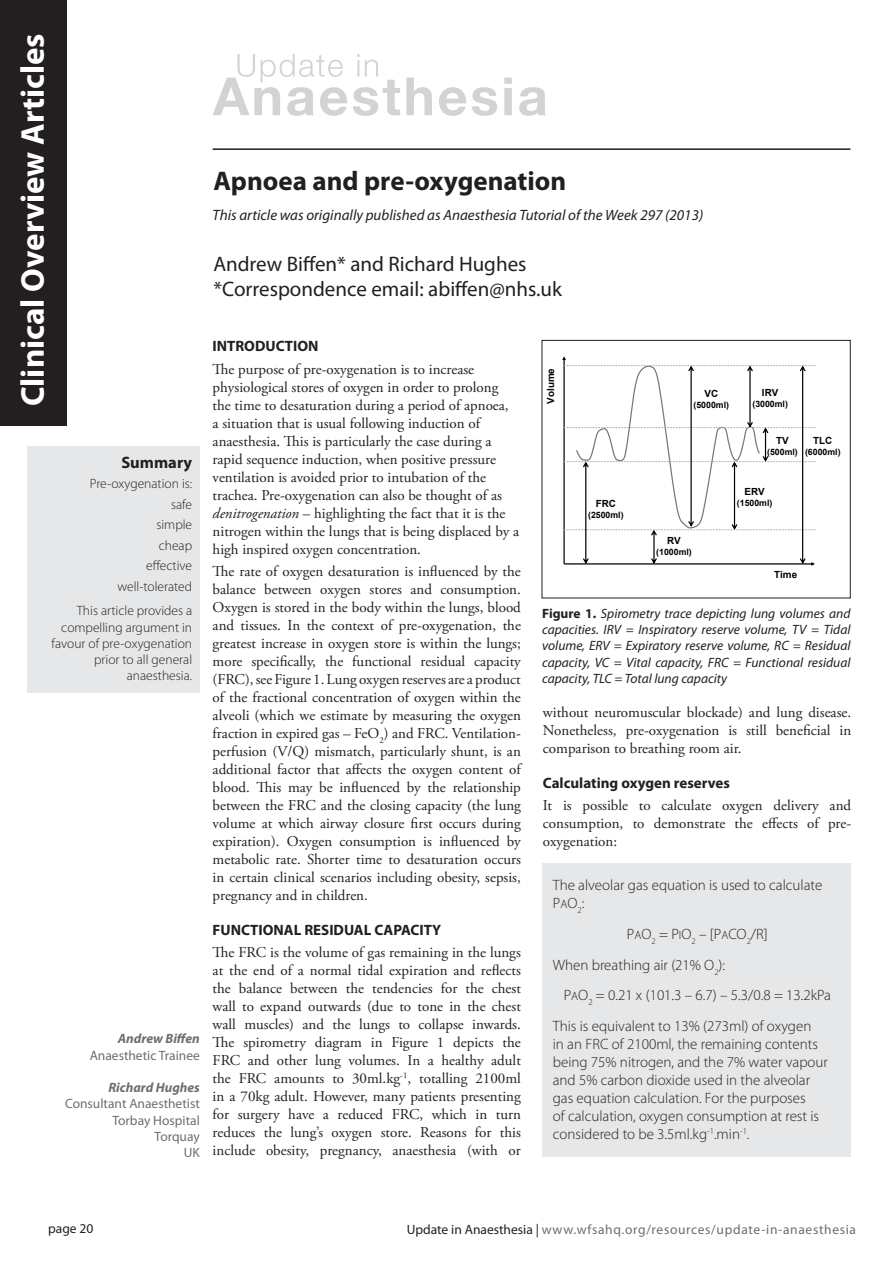
<style>
.page{position:relative;width:893px;height:1263px;background:#fff}
.page>*{position:absolute;margin:0;border:0;box-sizing:border-box;transform-origin:0 0}
.t1{font:700 33px "Myriad Pro";color:#fff}
.t2{font:700 27px "Myriad Pro";color:#231f20}
.t3{font:21px/25.2px "Myriad Pro";color:#231f20}
.t4{font:700 16.5px "Myriad Pro";color:#231f20}
.t5{font:15px/18px "Adobe Garamond Pro";color:#231f20;text-align:justify}
.t6{font:300 15px/18px "Myriad Pro";color:#231f20}
.t7{font:italic 15px "Myriad Pro";color:#231f20}
.t8{font:700 15px "Myriad Pro";color:#231f20}
.t9{font:italic 13.5px/16.2px "Myriad Pro";color:#231f20;text-align:justify}
.t10{font:300 13.5px/20.4px "Myriad Pro";color:#231f20;text-align:right}
.t11{font:13.5px "Myriad Pro";letter-spacing:.05em;color:#6d6e71}
.t12{font:13.5px/16.2px "Myriad Pro";color:#6d6e71;text-align:right}
.t13{font:italic 700 13.5px "Myriad Pro";color:#6d6e71}
.t14{font:13.5px "Myriad Pro";color:#231f20}
.t15{font:700 9.9px "Arial";color:#000}
.t16{font:700 8.7px "Arial";color:#000}
.s1{font-style:italic}
.s2{font-weight:700;font-style:normal}
.s3{font-size:12px}
.s4{color:#231f20}
</style>
<div class="page">
<div style="left:542px;top:863px;width:308px;height:294px;background:#e6e7e8"></div>
<hr style="left:213px;top:148px;width:637px;height:2px;background:#231f20">
<div style="left:27px;top:446px;width:173px;height:247px;background:#e6e7e8"></div>
<div style="left:0;top:0;width:67px;height:425px;background:#231f20"></div>
<svg style="left:562px;top:356px;width:253px;height:210px"></svg>
<svg style="left:213px;top:54px;width:333px;height:62px"></svg>
<h1 class="t1" style="left:11px;top:406px;width:374px;rotate:-90deg">Clinical Overview Articles</h1>
<p class="t4" style="left:121px;top:452px;width:72px">Summary</p>
<p class="t10" style="left:90px;top:474px;width:104px">Pre-oxygenation is: safe<br>simple<br>cheap<br>effective well-tolerated</p>
<p class="t10" style="left:52px;top:603px;width:142px;line-height:16.2px">This article provides a compelling argument in favour of pre-oxygenation prior to all general anaesthesia.</p>
<p class="t13" style="left:118px;top:1030px;width:83px">Andrew Biffen</p>
<p class="t12" style="left:90px;top:1047px;width:112px">Anaesthetic Trainee</p>
<p class="t13" style="left:108px;top:1079px;width:93px">Richard Hughes</p>
<p class="t12" style="left:65px;top:1095px;width:136px">Consultant Anaesthetist<br>Torbay Hospital<br>Torquay<br>UK</p>
<h2 class="t2" style="left:213px;top:164px;width:354px">Apnoea and pre-oxygenation</h2>
<p class="t7" style="left:213px;top:205px;width:492px">This article was originally published as Anaesthesia Tutorial of the Week 297 (2013)</p>
<h3 class="t3" style="left:213px;top:251px;width:350px">Andrew Biffen* and Richard Hughes *Correspondence email: abiffen@nhs.uk</h3>
<p class="t8" style="left:213px;top:337px;width:107px">INTRODUCTION</p>
<p class="t5" style="left:213px;top:360px;width:308px;text-align:left">The purpose of pre-oxygenation is to increase physiological stores of oxygen in order to prolong the time to desaturation during a period of apnoea,<br>a situation that is usual following induction of anaesthesia. This is particularly the case during a rapid sequence induction, when positive pressure ventilation is avoided prior to intubation of the trachea. Pre-oxygenation can also be thought of as <span class="s1">denitrogenation</span> – highlighting the fact that it is the nitrogen within the lungs that is being displaced by a high inspired oxygen concentration.</p>
<p class="t5" style="left:213px;top:563px;width:310px">The rate of oxygen desaturation is influenced by the balance between oxygen stores and consumption.<br>Oxygen is stored in the body within the lungs, blood and tissues. In the context of pre-oxygenation, the greatest increase in oxygen store is within the lungs; more specifically, the functional residual capacity (FRC), see Figure 1. Lung oxygen reserves are a product of the fractional concentration of oxygen within the alveoli (which we estimate by measuring the oxygen fraction in expired gas – FeO<sub>2</sub>) and FRC. Ventilation&shy;perfusion (V/Q) mismatch, particularly shunt, is an additional factor that affects the oxygen content of blood. This may be influenced by the relationship between the FRC and the closing capacity (the lung volume at which airway closure first occurs during expiration). Oxygen consumption is influenced by metabolic rate. Shorter time to desaturation occurs in certain clinical scenarios including obesity, sepsis, pregnancy and in children.</p>
<p class="t8" style="left:213px;top:920px;width:230px">FUNCTIONAL RESIDUAL CAPACITY</p>
<p class="t5" style="left:213px;top:944px;width:310px">The FRC is the volume of gas remaining in the lungs at the end of a normal tidal expiration and reflects the balance between the tendencies for the chest wall to expand outwards (due to tone in the chest wall muscles) and the lungs to collapse inwards.<br>The spirometry diagram in Figure 1 depicts the FRC and other lung volumes. In a healthy adult the FRC amounts to 30ml.kg<sup>-1</sup>, totalling 2100ml in a 70kg adult. However, many patients presenting for surgery have a reduced FRC, which in turn reduces the lung’s oxygen store. Reasons for this include obesity, pregnancy, anaesthesia (with or</p>
<p class="t15" style="left:544px;top:404px;width:37px;rotate:-90deg">Volume</p>
<p class="t15" style="left:596px;top:497px;width:22px">FRC</p>
<p class="t16" style="left:588px;top:509px;width:37px">(2500ml)</p>
<p class="t15" style="left:704px;top:387px;width:15px">VC</p>
<p class="t16" style="left:693px;top:399px;width:37px">(5000ml)</p>
<p class="t15" style="left:762px;top:386px;width:18px">IRV</p>
<p class="t16" style="left:752px;top:398px;width:37px">(3000ml)</p>
<p class="t15" style="left:776px;top:434px;width:14px">TV</p>
<p class="t16" style="left:767px;top:446px;width:32px">(500ml)</p>
<p class="t15" style="left:813px;top:434px;width:21px">TLC</p>
<p class="t16" style="left:805px;top:446px;width:37px">(6000ml)</p>
<p class="t15" style="left:667px;top:534px;width:15px">RV</p>
<p class="t16" style="left:656px;top:546px;width:37px">(1000ml)</p>
<p class="t15" style="left:744px;top:485px;width:22px">ERV</p>
<p class="t16" style="left:737px;top:497px;width:37px">(1500ml)</p>
<p class="t15" style="left:774px;top:568px;width:24px">Time</p>
<p class="t9" style="left:542px;top:605px;width:310px"><span class="s2">Figure 1.</span> Spirometry trace depicting lung volumes and capacities. IRV = Inspiratory reserve volume, TV = Tidal volume, ERV = Expiratory reserve volume, RC = Residual capacity, VC = Vital capacity, FRC = Functional residual capacity, TLC = Total lung capacity</p>
<p class="t5" style="left:543px;top:703px;width:310px">without neuromuscular blockade) and lung disease.<br>Nonetheless, pre-oxygenation is still beneficial in comparison to breathing room air.</p>
<p class="t8" style="left:543px;top:773px;width:189px">Calculating oxygen reserves</p>
<p class="t5" style="left:543px;top:797px;width:310px">It is possible to calculate oxygen delivery and consumption, to demonstrate the effects of pre&shy;oxygenation:</p>
<p class="t6" style="left:553px;top:876px;width:271px">The alveolar gas equation is used to calculate<br>P<span class="s3">A</span>O<sub>2</sub>:</p>
<p class="t6" style="left:553px;top:918px;width:216px;line-height:30.8px;text-indent:74px">P<span class="s3">A</span>O<sub>2</sub> = P<span class="s3">I</span>O<sub>2</sub> – [P<span class="s3">A</span>CO<sub>2</sub>/R]<br>When breathing air (21% O<sub>2</sub>):</p>
<p class="t6" style="left:553px;top:980px;width:280px;line-height:30.8px;text-indent:11px">P<span class="s3">A</span>O<sub>2</sub> = 0.21 x (101.3 – 6.7) – 5.3/0.8 = 13.2kPa<br>This is equivalent to 13% (273ml) of oxygen</p>
<p class="t6" style="left:553px;top:1035px;width:277px">in an FRC of 2100ml, the remaining contents being 75% nitrogen, and the 7% water vapour and 5% carbon dioxide used in the alveolar gas equation calculation. For the purposes<br>of calculation, oxygen consumption at rest is considered to be 3.5ml.kg<sup>-1</sup>.min<sup>-1</sup>.</p>
<p class="t14" style="left:48px;top:1220px;width:47px">page 20</p>
<p class="t11" style="left:407px;top:1221px;width:451px"><span class="s4">Update in Anaesthesia |</span> www.wfsahq.org/resources/update-in-anaesthesia</p>
</div>
